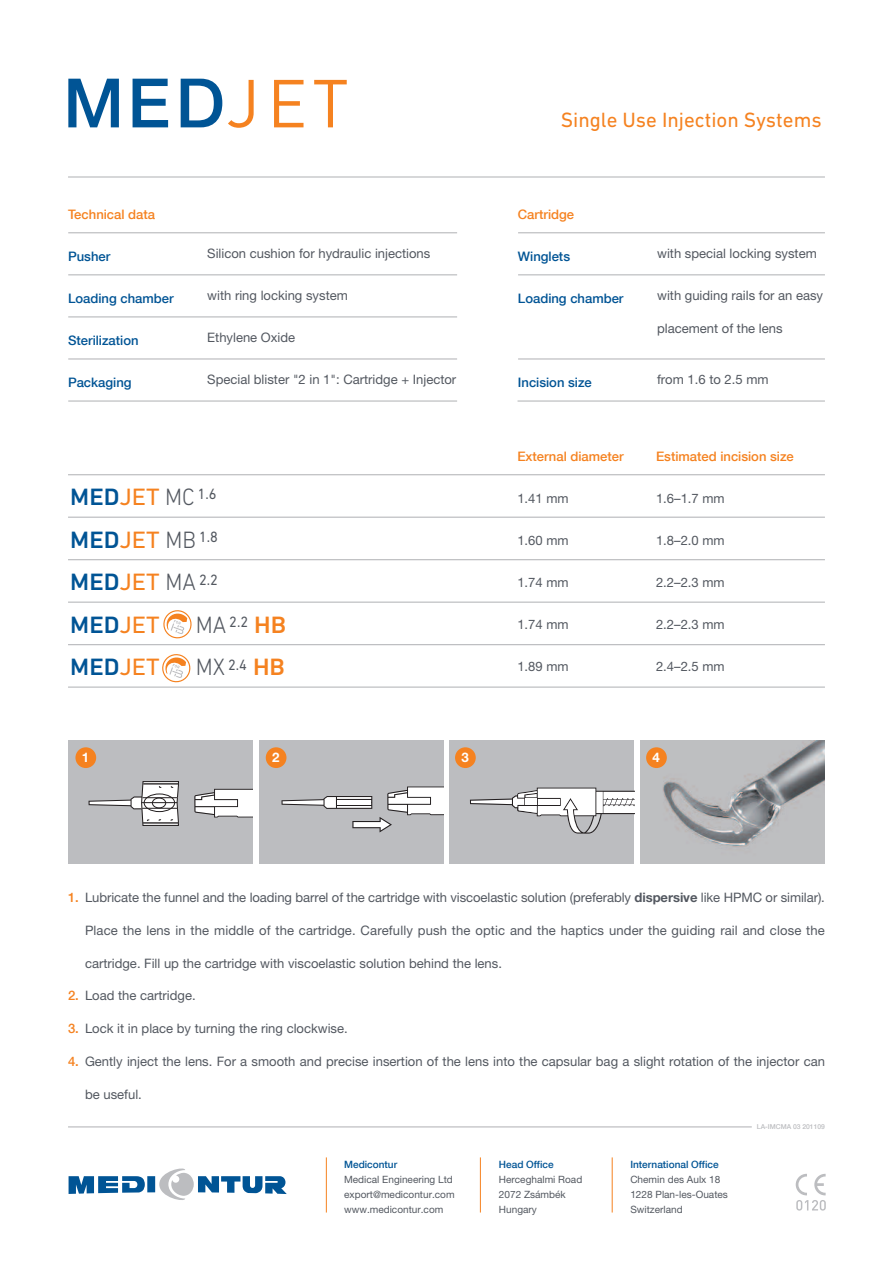
<style>
.page{position:relative;width:893px;height:1263px;background:#fff}
.page>*{position:absolute;margin:0;border:0;box-sizing:border-box;transform-origin:0 0}
.t1{font:500 24px/42.6px "DIN Next LT Pro";color:#005495;text-align:justify;scale:1.05 1}
.t2{font:21px "DIN Next LT Pro";color:#f58220}
.t3{font:15.15px "DIN Next LT Pro";color:#535860;scale:.94 1}
.t4{font:700 13.2px "Helvetica Neue LT Pro";color:#fff}
.t5{font:13.05px "Helvetica Neue LT Pro";color:#535860}
.t6{font:500 13.05px "Helvetica Neue";color:#005495}
.t7{font:500 13.05px "Helvetica Neue";color:#f58220}
.t8{font:10.05px/15px "Helvetica Neue LT Pro";color:#535860}
.t9{font:500 10.05px "Helvetica Neue";color:#005495}
.t10{font:500 6.75px "Helvetica Neue";color:#bcbdc0}
.s1{font-weight:400;color:#f58220}
.s2{font-weight:300;color:#535860}
.s3{font-weight:300;font-size:24px}
.s4{font-weight:500;font-size:24px;color:#f58220}
.s5{font-family:"Helvetica Neue";font-weight:500;color:#f58220}
.s6{font-weight:700}
</style>
<div class="page">
<hr style="left:68px;top:176px;width:757px;height:2px;background:#bcbdc0">
<hr style="left:68px;top:1126px;width:684px;height:1px;background:#bcbdc0">
<hr style="left:326px;top:1157px;width:1px;height:55px;background:#f58220">
<hr style="left:480px;top:1157px;width:1px;height:55px;background:#f58220">
<hr style="left:612px;top:1157px;width:1px;height:55px;background:#f58220">
<svg style="left:69px;top:1168px;width:218px;height:32px"></svg>
<svg style="left:796px;top:1174px;width:30px;height:36px"></svg>
<svg style="left:68px;top:79px;width:51px;height:48px"></svg>
<svg style="left:133px;top:79px;width:35px;height:48px"></svg>
<svg style="left:181px;top:79px;width:41px;height:48px"></svg>
<svg style="left:228px;top:80px;width:26px;height:48px"></svg>
<svg style="left:274px;top:80px;width:29px;height:47px"></svg>
<svg style="left:314px;top:80px;width:33px;height:47px"></svg>
<hr style="left:68px;top:274px;width:389px;height:1px;background:#bcbdc0">
<hr style="left:68px;top:232px;width:389px;height:1px;background:#bcbdc0">
<hr style="left:68px;top:316px;width:389px;height:1px;background:#bcbdc0">
<hr style="left:68px;top:358px;width:389px;height:2px;background:#bcbdc0">
<hr style="left:68px;top:400px;width:389px;height:2px;background:#bcbdc0">
<hr style="left:518px;top:274px;width:307px;height:1px;background:#bcbdc0">
<hr style="left:518px;top:232px;width:307px;height:1px;background:#bcbdc0">
<hr style="left:518px;top:358px;width:307px;height:2px;background:#bcbdc0">
<hr style="left:517px;top:400px;width:308px;height:2px;background:#bcbdc0">
<hr style="left:68px;top:474px;width:757px;height:1px;background:#bcbdc0">
<hr style="left:68px;top:517px;width:757px;height:1px;background:#bcbdc0">
<hr style="left:68px;top:559px;width:757px;height:1px;background:#bcbdc0">
<hr style="left:68px;top:601px;width:757px;height:2px;background:#bcbdc0">
<hr style="left:68px;top:644px;width:757px;height:1px;background:#bcbdc0">
<hr style="left:68px;top:686px;width:757px;height:2px;background:#bcbdc0">
<div style="left:68px;top:740px;width:184px;height:124px;background:#bcbdc0"></div>
<svg style="left:194px;top:788px;width:58px;height:30px;background:#d5d4d5"></svg>
<svg style="left:89px;top:781px;width:90px;height:45px"></svg>
<hr style="left:142px;top:808px;width:35px;height:1px;background:#231f20">
<hr style="left:142px;top:797px;width:35px;height:1px;background:#231f20">
<hr style="left:142px;top:802px;width:35px;height:1px;background:#231f20">
<hr style="left:143px;top:783px;width:35px;height:1px;background:#231f20">
<hr style="left:143px;top:822px;width:35px;height:1px;background:#231f20">
<div style="left:144px;top:794px;width:31px;height:18px;border:1px solid #231f20;border-radius:50%"></div>
<div style="left:152px;top:798px;width:14px;height:10px;border:1px solid #231f20;border-radius:50%"></div>
<div style="left:259px;top:740px;width:184px;height:124px;background:#bcbdc0"></div>
<svg style="left:281px;top:765px;width:162px;height:68px"></svg>
<div style="left:450px;top:740px;width:184px;height:124px;background:#bcbdc0"></div>
<svg style="left:470px;top:766px;width:165px;height:68px"></svg>
<img style="left:640px;top:740px;width:185px;height:124px">
<div style="left:266px;top:747px;width:20px;height:21px;background:#f58220;border-radius:50%"></div>
<div style="left:455px;top:747px;width:21px;height:21px;background:#f58220;border-radius:50%"></div>
<div style="left:646px;top:747px;width:21px;height:21px;background:#f58220;border-radius:50%"></div>
<div style="left:75px;top:747px;width:21px;height:21px;background:#f58220;border-radius:50%"></div>
<svg style="left:163px;top:610px;width:29px;height:28px"></svg>
<svg style="left:162px;top:654px;width:28px;height:28px"></svg>
<p class="t7" style="left:68px;top:207px;width:89px">Technical data</p>
<p class="t6" style="left:68px;top:249px;width:44px">Pusher</p>
<p class="t6" style="left:68px;top:291px;width:107px">Loading chamber</p>
<p class="t6" style="left:68px;top:333px;width:72px">Sterilization</p>
<p class="t6" style="left:68px;top:375px;width:65px">Packaging</p>
<p class="t5" style="left:207px;top:249px;width:225px">Silicon cushion for hydraulic injections</p>
<p class="t5" style="left:207px;top:291px;width:142px">with ring locking system</p>
<p class="t5" style="left:207px;top:333px;width:89px">Ethylene Oxide</p>
<p class="t5" style="left:207px;top:375px;width:251px">Special blister "2 in 1": Cartridge + Injector</p>
<h1 class="t1" style="left:70px;top:478px;width:142px">MED<span class="s1">JET</span> <span class="s2">MC</span> <sup>1.6<br></sup>MED<span class="s1">JET</span> <span class="s2">MB</span> <sup>1.8<br></sup>MED<span class="s1">JET</span> <span class="s2">MA</span> <sup>2.2<br></sup>MED<span class="s1">JET</span></h1>
<p class="t3" style="left:196px;top:617px;width:98px"><span class="s3">MA</span> 2.2 <span class="s4">HB</span></p>
<h1 class="t1" style="left:70px;top:648px;width:87px">MED<span class="s1">JET</span></h1>
<p class="t3" style="left:196px;top:660px;width:96px"><span class="s3">MX</span> 2.4 <span class="s4">HB</span></p>
<h2 class="t2" style="left:561px;top:113px;width:262px">Single Use Injection Systems</h2>
<p class="t7" style="left:518px;top:207px;width:58px">Cartridge</p>
<p class="t6" style="left:518px;top:249px;width:54px">Winglets</p>
<p class="t6" style="left:518px;top:291px;width:107px">Loading chamber</p>
<p class="t6" style="left:518px;top:375px;width:75px">Incision size</p>
<p class="t5" style="left:657px;top:249px;width:161px">with special locking system</p>
<p class="t5" style="left:657px;top:291px;width:168px">with guiding rails for an easy</p>
<p class="t5" style="left:657px;top:324px;width:127px">placement of the lens</p>
<p class="t5" style="left:657px;top:375px;width:113px">from 1.6 to 2.5 mm</p>
<p class="t7" style="left:517px;top:448px;width:108px">External diameter</p>
<p class="t7" style="left:656px;top:448px;width:139px">Estimated incision size</p>
<p class="t5" style="left:517px;top:494px;width:53px">1.41 mm</p>
<p class="t5" style="left:656px;top:494px;width:70px">1.6–1.7 mm</p>
<p class="t5" style="left:517px;top:536px;width:53px">1.60 mm</p>
<p class="t5" style="left:656px;top:536px;width:70px">1.8–2.0 mm</p>
<p class="t5" style="left:517px;top:578px;width:53px">1.74 mm</p>
<p class="t5" style="left:656px;top:578px;width:70px">2.2–2.3 mm</p>
<p class="t5" style="left:517px;top:620px;width:53px">1.74 mm</p>
<p class="t5" style="left:656px;top:620px;width:70px">2.2–2.3 mm</p>
<p class="t5" style="left:517px;top:662px;width:53px">1.89 mm</p>
<p class="t5" style="left:656px;top:662px;width:70px">2.4–2.5 mm</p>
<p class="t4" style="left:82px;top:753px;width:9px">1</p>
<p class="t4" style="left:272px;top:753px;width:9px">2</p>
<p class="t4" style="left:461px;top:753px;width:9px">3</p>
<p class="t4" style="left:652px;top:753px;width:9px">4</p>
<p class="t5" style="left:68px;top:892px;width:758px"><span class="s5">1.</span> Lubricate the funnel and the loading barrel of the cartridge with viscoelastic solution (preferably <span class="s6">dispersive</span> like HPMC or similar).</p>
<p class="t5" style="left:85px;top:925px;width:741px">Place the lens in the middle of the cartridge. Carefully push the optic and the haptics under the guiding rail and close the</p>
<p class="t5" style="left:85px;top:958px;width:418px">cartridge. Fill up the cartridge with viscoelastic solution behind the lens.</p>
<p class="t5" style="left:68px;top:991px;width:129px"><span class="s5">2.</span> Load the cartridge.</p>
<p class="t5" style="left:68px;top:1024px;width:281px"><span class="s5">3.</span> Lock it in place by turning the ring clockwise.</p>
<p class="t5" style="left:68px;top:1057px;width:758px"><span class="s5">4.</span> Gently inject the lens. For a smooth and precise insertion of the lens into the capsular bag a slight rotation of the injector can</p>
<p class="t5" style="left:85px;top:1090px;width:58px">be useful.</p>
<p class="t9" style="left:344px;top:1158px;width:55px">Medicontur</p>
<p class="t8" style="left:344px;top:1173px;width:112px">Medical Engineering Ltd export@medicontur.com www.medicontur.com</p>
<p class="t9" style="left:499px;top:1158px;width:56px">Head Office</p>
<p class="t8" style="left:499px;top:1173px;width:85px">Herceghalmi Road<br>2072 Zsámbék<br>Hungary</p>
<p class="t9" style="left:630px;top:1158px;width:90px">International Office</p>
<p class="t8" style="left:630px;top:1173px;width:99px">Chemin des Aulx 18<br>1228 Plan-les-Ouates<br>Switzerland</p>
<p class="t10" style="left:757px;top:1122px;width:70px">LA-IMCMA 03 201109</p>
</div>
